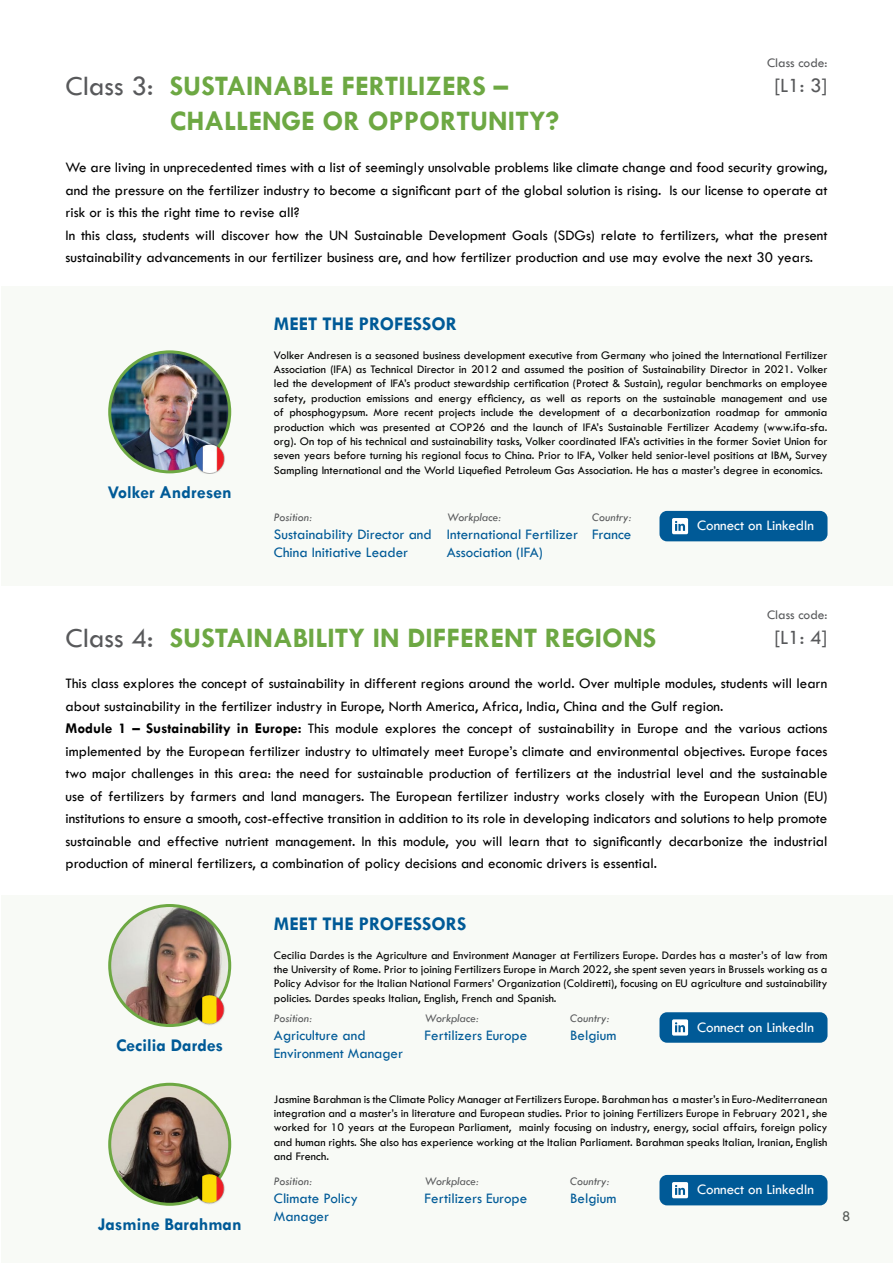
<style>
.page{position:relative;width:893px;height:1263px;background:#fff}
.page>*{position:absolute;margin:0;border:0;box-sizing:border-box;transform-origin:0 0}
.t1{font:700 28.5px/34.2px "Tw Cen";color:#6da843}
.t2{font:28.5px "Tw Cen";color:#58595b}
.t3{font:21px "Tw Cen";color:#58595b}
.t4{font:700 19.5px "Tw Cen";color:#005a97}
.t5{font:700 18px "Tw Cen";color:#005a97}
.t6{font:15px/22.5px "Tw Cen";color:#000}
.t7{font:15px/18px "Tw Cen";color:#005a97}
.t8{font:15px "Tw Cen";color:#fff}
.t9{font:15px "Tw Cen";color:#58595b}
.t10{font:13.5px "Tw Cen";color:#58595b}
.t11{font:12px/14.4px "Tw Cen";color:#000;text-align:justify}
.t12{font:italic 12px "Tw Cen";color:#58595b}
.s1{font-weight:700}
</style>
<div class="page">
<div style="left:1px;top:895px;width:891px;height:368px;background:#f8faf6"></div>
<div style="left:1px;top:286px;width:891px;height:300px;background:#f8faf6"></div>
<img style="left:110px;top:905px;width:120px;height:120px;border-radius:60px">
<div style="left:108px;top:904px;width:123px;height:123px;border:3px solid #6da843;border-radius:50%"></div>
<img style="left:110px;top:1084px;width:120px;height:120px;border-radius:60px">
<div style="left:108px;top:1083px;width:123px;height:123px;border:3px solid #6da843;border-radius:50%"></div>
<img style="left:110px;top:352px;width:120px;height:120px;border-radius:60px">
<div style="left:108px;top:350px;width:123px;height:123px;border:3px solid #6da843;border-radius:50%"></div>
<div style="left:659px;top:1175px;width:168px;height:30px;background:#005a97;border-radius:7px"></div>
<svg style="left:672px;top:1182px;width:16px;height:16px"></svg>
<div style="left:659px;top:1012px;width:168px;height:31px;background:#005a97;border-radius:7px"></div>
<svg style="left:672px;top:1019px;width:16px;height:16px"></svg>
<div style="left:659px;top:511px;width:168px;height:30px;background:#005a97;border-radius:7px"></div>
<svg style="left:672px;top:518px;width:16px;height:16px"></svg>
<img style="left:189px;top:993px;width:36px;height:32px">
<img style="left:189px;top:1172px;width:36px;height:32px">
<img style="left:189px;top:440px;width:36px;height:33px">
<h1 class="t2" style="left:65px;top:69px;width:90px">Class 3:</h1>
<h1 class="t1" style="left:170px;top:69px;width:391px">SUSTAINABLE FERTILIZERS –<br>CHALLENGE OR OPPORTUNITY?</h1>
<p class="t10" style="left:767px;top:55px;width:62px">Class code:</p>
<h2 class="t3" style="left:774px;top:73px;width:55px">[L1: 3]</h2>
<p class="t6" style="left:65px;top:156px;width:764px">We are living in unprecedented times with a list of seemingly unsolvable problems like climate change and food security growing, and the pressure on the fertilizer industry to become a significant part of the global solution is rising. Is our license to operate at risk or is this the right time to revise all?<br>In this class, students will discover how the UN Sustainable Development Goals (SDGs) relate to fertilizers, what the present sustainability advancements in our fertilizer business are, and how fertilizer production and use may evolve the next 30 years.</p>
<h3 class="t5" style="left:108px;top:481px;width:125px">Volker Andresen</h3>
<h3 class="t4" style="left:274px;top:312px;width:185px">MEET THE PROFESSOR</h3>
<p class="t11" style="left:274px;top:348px;width:555px">Volker Andresen is a seasoned business development executive from Germany who joined the International Fertilizer Association (IFA) as Technical Director in 2012 and assumed the position of Sustainability Director in 2021. Volker led the development of IFA’s product stewardship certification (Protect &amp; Sustain), regular benchmarks on employee safety, production emissions and energy efficiency, as well as reports on the sustainable management and use of phosphogypsum. More recent projects include the development of a decarbonization roadmap for ammonia production which was presented at COP26 and the launch of IFA’s Sustainable Fertilizer Academy (www.ifa-sfa. org). On top of his technical and sustainability tasks, Volker coordinated IFA’s activities in the former Soviet Union for seven years before turning his regional focus to China. Prior to IFA, Volker held senior-level positions at IBM, Survey Sampling International and the World Liquefied Petroleum Gas Association. He has a master’s degree in economics.</p>
<p class="t12" style="left:274px;top:510px;width:40px">Position:</p>
<p class="t7" style="left:274px;top:525px;width:159px">Sustainability Director and<br>China Initiative Leader</p>
<p class="t12" style="left:447px;top:510px;width:56px">Workplace:</p>
<p class="t7" style="left:447px;top:525px;width:133px">International Fertilizer<br>Association (IFA)</p>
<p class="t12" style="left:592px;top:510px;width:41px">Country:</p>
<p class="t7" style="left:592px;top:525px;width:41px">France</p>
<p class="t8" style="left:697px;top:516px;width:118px">Connect on LinkedIn</p>
<h1 class="t2" style="left:65px;top:621px;width:90px">Class 4:</h1>
<h1 class="t1" style="left:170px;top:620px;width:488px">SUSTAINABILITY IN DIFFERENT REGIONS</h1>
<p class="t10" style="left:767px;top:607px;width:62px">Class code:</p>
<h2 class="t3" style="left:774px;top:625px;width:55px">[L1: 4]</h2>
<p class="t6" style="left:65px;top:672px;width:764px">This class explores the concept of sustainability in different regions around the world. Over multiple modules, students will learn about sustainability in the fertilizer industry in Europe, North America, Africa, India, China and the Gulf region.<br><span class="s1">Module 1 – Sustainability in Europe:</span> This module explores the concept of sustainability in Europe and the various actions implemented by the European fertilizer industry to ultimately meet Europe’s climate and environmental objectives. Europe faces two major challenges in this area: the need for sustainable production of fertilizers at the industrial level and the sustainable use of fertilizers by farmers and land managers. The European fertilizer industry works closely with the European Union (EU) institutions to ensure a smooth, cost-effective transition in addition to its role in developing indicators and solutions to help promote sustainable and effective nutrient management. In this module, you will learn that to significantly decarbonize the industrial production of mineral fertilizers, a combination of policy decisions and economic drivers is essential.</p>
<h3 class="t5" style="left:116px;top:1035px;width:109px">Cecilia Dardes</h3>
<h3 class="t5" style="left:98px;top:1213px;width:145px">Jasmine Barahman</h3>
<h3 class="t4" style="left:274px;top:912px;width:194px">MEET THE PROFESSORS</h3>
<p class="t11" style="left:274px;top:947px;width:555px">Cecilia Dardes is the Agriculture and Environment Manager at Fertilizers Europe. Dardes has a master’s of law from the University of Rome. Prior to joining Fertilizers Europe in March 2022, she spent seven years in Brussels working as a Policy Advisor for the Italian National Farmers’ Organization (Coldiretti), focusing on EU agriculture and sustainability policies. Dardes speaks Italian, English, French and Spanish.</p>
<p class="t12" style="left:274px;top:1011px;width:40px">Position:</p>
<p class="t7" style="left:274px;top:1026px;width:131px">Agriculture and<br>Environment Manager</p>
<p class="t12" style="left:424px;top:1011px;width:56px">Workplace:</p>
<p class="t7" style="left:424px;top:1026px;width:104px">Fertilizers Europe</p>
<p class="t12" style="left:570px;top:1011px;width:41px">Country:</p>
<p class="t7" style="left:570px;top:1026px;width:48px">Belgium</p>
<p class="t8" style="left:697px;top:1018px;width:118px">Connect on LinkedIn</p>
<p class="t11" style="left:274px;top:1091px;width:555px">Jasmine Barahman is the Climate Policy Manager at Fertilizers Europe. Barahman has a master’s in Euro-Mediterranean integration and a master’s in literature and European studies. Prior to joining Fertilizers Europe in February 2021, she worked for 10 years at the European Parliament, mainly focusing on industry, energy, social affairs, foreign policy and human rights. She also has experience working at the Italian Parliament. Barahman speaks Italian, Iranian, English and French.</p>
<p class="t12" style="left:274px;top:1174px;width:40px">Position:</p>
<p class="t7" style="left:274px;top:1189px;width:85px">Climate Policy<br>Manager</p>
<p class="t12" style="left:424px;top:1174px;width:56px">Workplace:</p>
<p class="t7" style="left:424px;top:1189px;width:104px">Fertilizers Europe</p>
<p class="t12" style="left:570px;top:1174px;width:41px">Country:</p>
<p class="t7" style="left:570px;top:1189px;width:48px">Belgium</p>
<p class="t8" style="left:697px;top:1180px;width:118px">Connect on LinkedIn</p>
<p class="t9" style="left:842px;top:1207px;width:10px">8</p>
</div>
